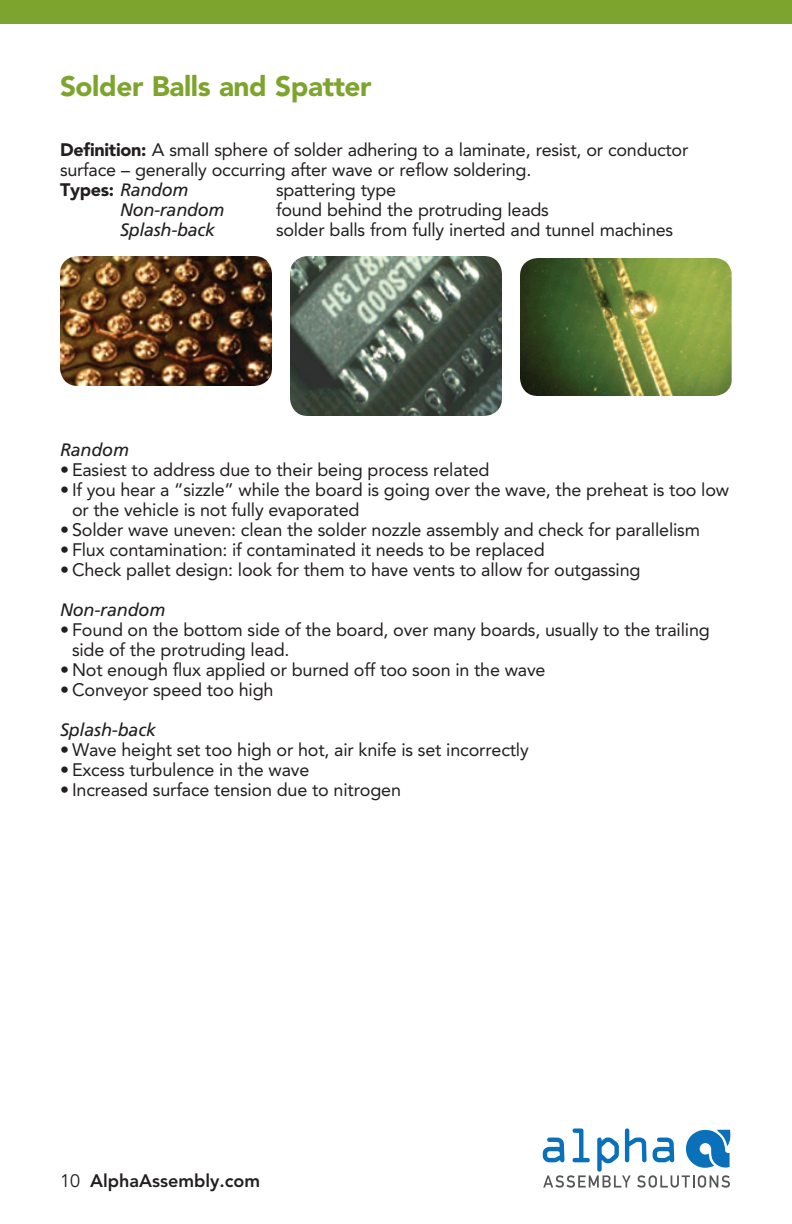
<style>
.page{position:relative;width:792px;height:1224px;background:#fff}
.page>*{position:absolute;margin:0;border:0;box-sizing:border-box;transform-origin:0 0}
.t1{font:900 28px "Avenir";letter-spacing:-.015em;color:#7da42d}
.t2{font:18px/20px "Avenir";letter-spacing:-.01em;color:#231f20}
.t3{font:italic 18px "Frutiger";letter-spacing:-.01em;color:#231f20}
.t4{font:800 18px "Avenir";color:#231f20}
.s1{font-weight:900}
.s2{font-family:"Frutiger";font-style:italic}
.s3{font-weight:400}
</style>
<div class="page">
<div style="left:0;top:0;width:792px;height:24px;background:#7da42d"></div>
<img style="left:290px;top:256px;width:212px;height:160px">
<img style="left:520px;top:258px;width:212px;height:138px">
<img style="left:60px;top:256px;width:212px;height:130px">
<svg style="left:543px;top:1128px;width:188px;height:60px"></svg>
<p class="t1" style="left:60px;top:69px;width:313px">Solder Balls and Spatter</p>
<p class="t2" style="left:60px;top:140px;width:630px"><span class="s1">Definition:</span> A small sphere of solder adhering to a laminate, resist, or conductor surface – generally occurring after wave or reflow soldering.<br><span class="s1">Types:</span> <span class="s2">Random</span></p>
<p class="t2" style="left:276px;top:180px;width:122px">spattering type</p>
<p class="t3" style="left:120px;top:199px;width:106px">Non-random</p>
<p class="t2" style="left:276px;top:200px;width:274px">found behind the protruding leads</p>
<p class="t3" style="left:120px;top:219px;width:97px">Splash-back</p>
<p class="t2" style="left:276px;top:220px;width:399px">solder balls from fully inerted and tunnel machines</p>
<p class="t3" style="left:60px;top:439px;width:71px">Random</p>
<p class="t2" style="left:60px;top:460px;width:431px">• Easiest to address due to their being process related</p>
<p class="t2" style="left:72px;top:480px;width:659px;text-indent:-12px">• If you hear a “sizzle” while the board is going over the wave, the preheat is too low or the vehicle is not fully evaporated</p>
<p class="t2" style="left:60px;top:520px;width:642px">• Solder wave uneven: clean the solder nozzle assembly and check for parallelism</p>
<p class="t2" style="left:60px;top:540px;width:486px">• Flux contamination: if contaminated it needs to be replaced</p>
<p class="t2" style="left:60px;top:560px;width:582px">• Check pallet design: look for them to have vents to allow for outgassing</p>
<p class="t3" style="left:60px;top:599px;width:107px">Non-random</p>
<p class="t2" style="left:72px;top:620px;width:639px;text-indent:-12px">• Found on the bottom side of the board, over many boards, usually to the trailing side of the protruding lead.</p>
<p class="t2" style="left:60px;top:660px;width:487px">• Not enough flux applied or burned off too soon in the wave</p>
<p class="t2" style="left:60px;top:680px;width:215px">• Conveyor speed too high</p>
<p class="t3" style="left:60px;top:719px;width:98px">Splash-back</p>
<p class="t2" style="left:60px;top:740px;width:470px">• Wave height set too high or hot, air knife is set incorrectly</p>
<p class="t2" style="left:60px;top:760px;width:251px">• Excess turbulence in the wave</p>
<p class="t2" style="left:60px;top:780px;width:343px">• Increased surface tension due to nitrogen</p>
<p class="t4" style="left:60px;top:1170px;width:202px"><span class="s3">10</span> AlphaAssembly.com</p>
</div>
